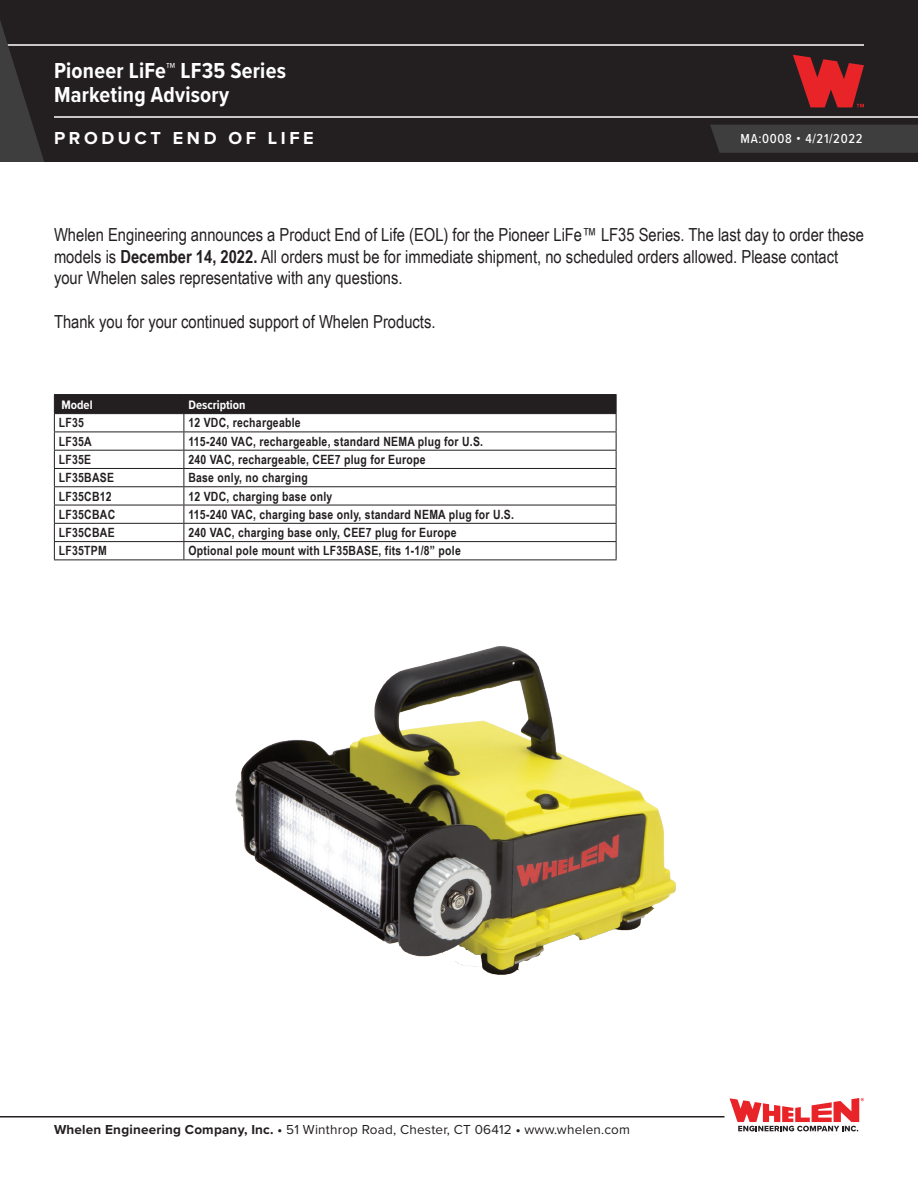
<style>
.page{position:relative;width:918px;height:1188px;background:#fff}
.page>*{position:absolute;margin:0;border:0;box-sizing:border-box;transform-origin:0 0}
.t1{font:700 22.5px/24px "Proxima Nova Cond";letter-spacing:.01em;color:#fff}
.t2{font:18px/21.6px "Arial Narrow";color:#231f20}
.t3{font:700 18px "Proxima Nova";letter-spacing:.2em;color:#fff}
.t4{font:13.5px "Proxima Nova";letter-spacing:.015em;color:#231f20}
.t5{font:500 13.5px "Proxima Nova Cond";letter-spacing:.05em;color:#fff}
.t6{font:700 12.75px "Arial Narrow";letter-spacing:.02em;color:#231f20}
.t7{font:700 12.75px "Proxima Nova Cond";color:#fff}
.s1{font-weight:700}
</style>
<div class="page">
<div style="left:0;top:0;width:918px;height:162px;background:#231f20"></div>
<hr style="left:0;top:44px;width:864px;height:2px;background:#fff">
<hr style="left:54px;top:116px;width:864px;height:2px;background:#fff">
<hr style="left:0;top:1116px;width:724px;height:2px;background:#231f20">
<svg style="left:793px;top:55px;width:71px;height:52px"></svg>
<svg style="left:730px;top:1098px;width:134px;height:33px"></svg>
<svg style="left:0;top:21px;width:44px;height:141px"></svg>
<div style="left:710px;top:125px;width:208px;height:28px;background:#3e3e3f"></div>
<hr style="left:54px;top:394px;width:130px;height:1px;background:#231f20">
<hr style="left:184px;top:394px;width:433px;height:1px;background:#231f20">
<svg style="left:54px;top:395px;width:563px;height:165px"></svg>
<hr style="left:54px;top:560px;width:130px;height:1px;background:#231f20">
<hr style="left:184px;top:560px;width:433px;height:1px;background:#231f20">
<img style="left:235px;top:646px;width:441px;height:329px">
<h1 class="t1" style="left:54px;top:58px;width:233px">Pioneer LiFe™ LF35 Series<br>Marketing Advisory</h1>
<h2 class="t3" style="left:54px;top:125px;width:261px">PRODUCT END OF LIFE</h2>
<p class="t5" style="left:741px;top:129px;width:123px">MA:0008 • 4/21/2022</p>
<p class="t2" style="left:54px;top:223px;width:812px">Whelen Engineering announces a Product End of Life (EOL) for the Pioneer LiFe™ LF35 Series. The last day to order these models is <span class="s1">December 14, 2022.</span> All orders must be for immediate shipment, no scheduled orders allowed. Please contact your Whelen sales representative with any questions.</p>
<h2 class="t2" style="left:54px;top:310px;width:383px">Thank you for your continued support of Whelen Products.</h2>
<p class="t7" style="left:62px;top:395px;width:33px">Model</p>
<p class="t7" style="left:188px;top:395px;width:59px">Description</p>
<p class="t6" style="left:59px;top:413px;width:27px">LF35</p>
<p class="t6" style="left:188px;top:413px;width:114px">12 VDC, rechargeable</p>
<p class="t6" style="left:59px;top:432px;width:34px">LF35A</p>
<p class="t6" style="left:188px;top:432px;width:296px">115-240 VAC, rechargeable, standard NEMA plug for U.S.</p>
<p class="t6" style="left:59px;top:450px;width:34px">LF35E</p>
<p class="t6" style="left:188px;top:450px;width:239px">240 VAC, rechargeable, CEE7 plug for Europe</p>
<p class="t6" style="left:59px;top:468px;width:57px">LF35BASE</p>
<p class="t6" style="left:188px;top:468px;width:121px">Base only, no charging</p>
<p class="t6" style="left:59px;top:486px;width:54px">LF35CB12</p>
<p class="t6" style="left:188px;top:486px;width:146px">12 VDC, charging base only</p>
<p class="t6" style="left:59px;top:505px;width:58px">LF35CBAC</p>
<p class="t6" style="left:188px;top:505px;width:327px">115-240 VAC, charging base only, standard NEMA plug for U.S.</p>
<p class="t6" style="left:59px;top:523px;width:57px">LF35CBAE</p>
<p class="t6" style="left:188px;top:523px;width:270px">240 VAC, charging base only, CEE7 plug for Europe</p>
<p class="t6" style="left:59px;top:541px;width:50px">LF35TPM</p>
<p class="t6" style="left:188px;top:541px;width:274px">Optional pole mount with LF35BASE, fits 1-1/8” pole</p>
<p class="t4" style="left:54px;top:1119px;width:578px"><span class="s1">Whelen Engineering Company, Inc. •</span> 51 Winthrop Road, Chester, CT 06412 <span class="s1">•</span> www.whelen.com</p>
</div>
